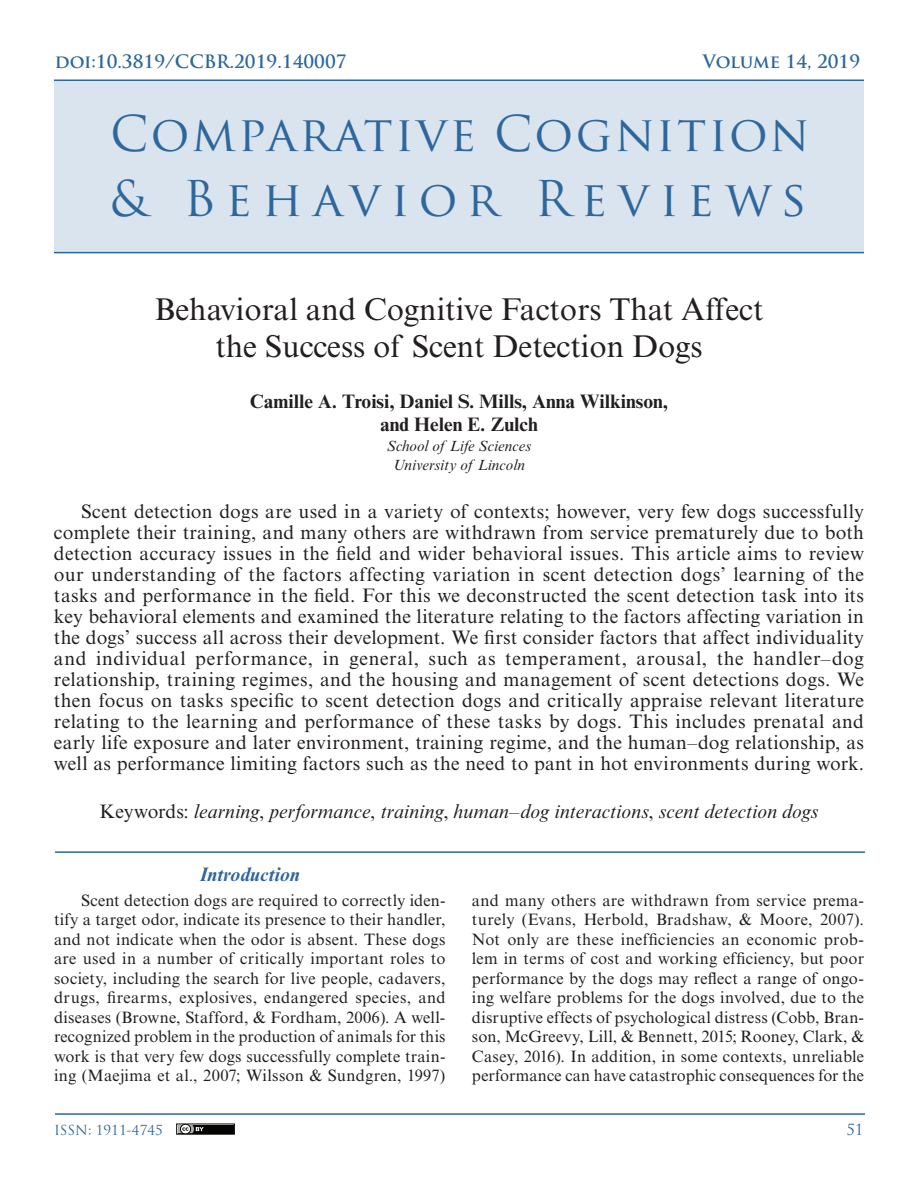
<style>
.page{position:relative;width:918px;height:1188px;background:#fff}
.page>*{position:absolute;margin:0;border:0;box-sizing:border-box;transform-origin:0 0}
.t1{font:48px/64.5px "Trajan Pro";letter-spacing:.05em;color:#2e679b}
.t2{font:31.5px/37.8px "Times New Roman MT Std";color:#231f20;text-align:center}
.t3{font:19.5px/21px "Times New Roman MT Std";letter-spacing:.01em;color:#231f20;text-align:justify}
.t4{font:italic 19.5px "Times New Roman MT Std";color:#231f20}
.t5{font:700 19.5px/23.4px "Times New Roman MT Std";color:#231f20;text-align:center}
.t6{font:italic 700 19.5px "Times New Roman MT Std";color:#2e679b}
.t7{font:700 18px "Trajan Pro";color:#2e679b}
.t8{font:16.5px/19.5px "Times New Roman MT Std";letter-spacing:.01em;color:#231f20;text-align:justify}
.t9{font:italic 15px/19.5px "Times New Roman MT Std";color:#231f20;text-align:center}
.t10{font:15px "Trajan Pro";color:#2e679b}
.t11{font:13.5px "Trajan Pro";color:#2e679b}
.s1{font-style:normal}
</style>
<div class="page">
<div style="left:55px;top:81px;width:809px;height:172px;background:#dae4ef"></div>
<hr style="left:55px;top:1113px;width:810px;height:2px;background:#2e679b">
<div style="left:176px;top:1124px;width:59px;height:11px;border:1px solid #040503"></div>
<div style="left:178px;top:1125px;width:55px;height:8px;background:#040503"></div>
<svg style="left:178px;top:1125px;width:26px;height:8px"></svg>
<hr style="left:54px;top:252px;width:810px;height:1px;background:#2e679b">
<hr style="left:54px;top:80px;width:810px;height:1px;background:#2e679b">
<hr style="left:55px;top:851px;width:810px;height:2px;background:#2e679b">
<p class="t7" style="left:55px;top:50px;width:293px">doi:10.3819/CCBR.2019.140007</p>
<p class="t7" style="left:703px;top:50px;width:159px">Volume 14, 2019</p>
<h1 class="t1" style="left:110px;top:101px;width:700px">Comparative Cognition &amp; Behavior Reviews</h1>
<h2 class="t2" style="left:154px;top:290px;width:611px">Behavioral and Cognitive Factors That Affect the Success of Scent Detection Dogs</h2>
<p class="t5" style="left:250px;top:389px;width:420px">Camille A. Troisi, Daniel S. Mills, Anna Wilkinson, and Helen E. Zulch</p>
<p class="t9" style="left:387px;top:436px;width:146px">School of Life Sciences<br>University of Lincoln</p>
<p class="t3" style="left:54px;top:501px;width:812px;text-indent:27px">Scent detection dogs are used in a variety of contexts; however, very few dogs successfully complete their training, and many others are withdrawn from service prematurely due to both detection accuracy issues in the field and wider behavioral issues. This article aims to review our understanding of the factors affecting variation in scent detection dogs’ learning of the tasks and performance in the field. For this we deconstructed the scent detection task into its key behavioral elements and examined the literature relating to the factors affecting variation in the dogs’ success all across their development. We first consider factors that affect individuality and individual performance, in general, such as temperament, arousal, the handler–dog relationship, training regimes, and the housing and management of scent detections dogs. We then focus on tasks specific to scent detection dogs and critically appraise relevant literature relating to the learning and performance of these tasks by dogs. This includes prenatal and early life exposure and later environment, training regime, and the human–dog relationship, as well as performance limiting factors such as the need to pant in hot environments during work.</p>
<p class="t4" style="left:100px;top:801px;width:720px"><span class="s1">Keywords:</span> learning<span class="s1">,</span> performance<span class="s1">,</span> training<span class="s1">,</span> human–dog interactions<span class="s1">,</span> scent detection dogs</p>
<p class="t6" style="left:200px;top:862px;width:101px">Introduction</p>
<p class="t8" style="left:54px;top:890px;width:393px;text-indent:27px">Scent detection dogs are required to correctly iden&shy;tify a target odor, indicate its presence to their handler, and not indicate when the odor is absent. These dogs are used in a number of critically important roles to society, including the search for live people, cadavers, drugs, firearms, explosives, endangered species, and diseases (Browne, Stafford, &amp; Fordham, 2006). A well&shy;recognized problem in the production of animals for this work is that very few dogs successfully complete train&shy;ing (Maejima et al., 2007; Wilsson &amp; Sundgren, 1997)</p>
<p class="t8" style="left:472px;top:890px;width:394px">and many others are withdrawn from service prema&shy;turely (Evans, Herbold, Bradshaw, &amp; Moore, 2007).<br>Not only are these inefficiencies an economic prob&shy;lem in terms of cost and working efficiency, but poor performance by the dogs may reflect a range of ongo&shy;ing welfare problems for the dogs involved, due to the disruptive effects of psychological distress (Cobb, Bran&shy;son, McGreevy, Lill, &amp; Bennett, 2015; Rooney, Clark, &amp; Casey, 2016). In addition, in some contexts, unreliable performance can have catastrophic consequences for the</p>
<p class="t11" style="left:54px;top:1121px;width:110px">ISSN: 1911-4745</p>
<p class="t10" style="left:846px;top:1120px;width:19px">51</p>
</div>
